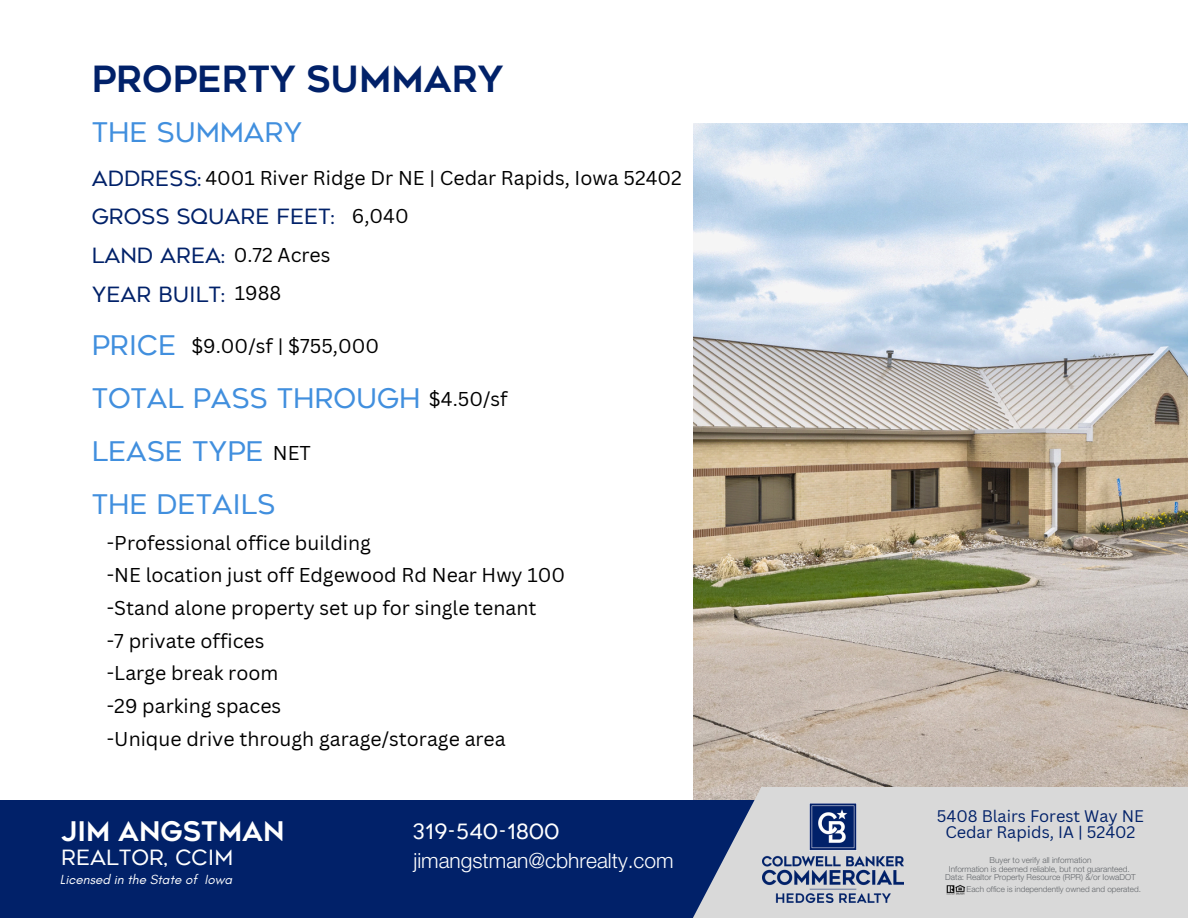
<style>
.page{position:relative;width:1188px;height:918px;background:#fff}
.page>*{position:absolute;margin:0;border:0;box-sizing:border-box;transform-origin:0 0}
.t1{font:700 36.15px "Geometos Neue";color:#012169}
.t2{font:27px "Geometos Neue";color:#418fde}
.t3{font:700 27px "Geometos Neue";color:#fff}
.t4{font:21px "Geometos Neue";color:#012169}
.t5{font:300 21px "Helvetica Neue LT Std";color:#fff}
.t6{font:21px "Geometos Neue";color:#fff}
.t7{font:19.5px/32.7px "Canva Sans";color:#000}
.t8{font:16.35px "Canva Sans";color:#012169}
.t9{font:italic 13.5px "Glacial Indifference";color:#fff}
.t10{font:300 8.25px "Helvetica Neue LT Std";color:#63666a}
.t11{font:300 8.1px "Helvetica Neue LT Std";color:#63666a}
.s1{font-family:"Geometos Neue";font-size:21px;color:#012169}
.s2{font-family:"Canva Sans";font-size:19.5px;color:#000}
</style>
<div class="page">
<img style="left:693px;top:124px;width:495px;height:663px">
<div style="left:0;top:800px;width:830px;height:118px;background:#012169"></div>
<svg style="left:693px;top:787px;width:68px;height:131px"></svg>
<div style="left:761px;top:787px;width:427px;height:131px;background:#d9d9d9"></div>
<svg style="left:946px;top:885px;width:20px;height:10px"></svg>
<img style="left:763px;top:804px;width:140px;height:99px">
<h1 class="t1" style="left:92px;top:59px;width:413px">PROPERTY SUMMARY</h1>
<h3 class="t2" style="left:92px;top:117px;width:212px">THE SUMMARY</h3>
<h5 class="t7" style="left:92px;top:161px;width:592px"><span class="s1">ADDRESS:</span> 4001 River Ridge Dr NE | Cedar Rapids, Iowa 52402</h5>
<h5 class="t4" style="left:92px;top:205px;width:245px">GROSS SQUARE FEET:</h5>
<h5 class="t4" style="left:92px;top:244px;width:240px">LAND AREA: <span class="s2">0.72 Acres</span></h5>
<h5 class="t4" style="left:92px;top:282px;width:135px">YEAR BUILT:</h5>
<h5 class="t7" style="left:352px;top:200px;width:58px">6,040</h5>
<h5 class="t7" style="left:235px;top:276px;width:48px">1988</h5>
<p class="t2" style="left:92px;top:330px;width:86px">PRICE</p>
<p class="t7" style="left:191px;top:329px;width:189px">$9.00/sf | $755,000</p>
<p class="t2" style="left:92px;top:383px;width:330px">TOTAL PASS THROUGH</p>
<h2 class="t7" style="left:429px;top:382px;width:80px">$4.50/sf</h2>
<p class="t2" style="left:92px;top:436px;width:173px">LEASE TYPE</p>
<p class="t7" style="left:273px;top:436px;width:39px">NET</p>
<h3 class="t2" style="left:92px;top:489px;width:185px">THE DETAILS</h3>
<p class="t7" style="left:107px;top:526px;width:460px">-Professional office building<br>-NE location just off Edgewood Rd Near Hwy 100</p>
<h3 class="t7" style="left:107px;top:591px;width:431px">-Stand alone property set up for single tenant -7 private offices<br>-Large break room<br>-29 parking spaces<br>-Unique drive through garage/storage area</h3>
<p class="t3" style="left:61px;top:816px;width:225px">JIM ANGSTMAN</p>
<p class="t6" style="left:61px;top:845px;width:173px">REALTOR, CCIM</p>
<p class="t9" style="left:60px;top:871px;width:174px">Licensed in the State of Iowa</p>
<p class="t6" style="left:412px;top:820px;width:149px">319-540-1800</p>
<p class="t5" style="left:413px;top:853px;width:262px">jimangstman@cbhrealty.com</p>
<p class="t8" style="left:937px;top:804px;width:209px">5408 Blairs Forest Way NE</p>
<h3 class="t8" style="left:945px;top:821px;width:192px">Cedar Rapids, IA | 52402</h3>
<h3 class="t10" style="left:990px;top:857px;width:103px">Buyer to verify all information</h3>
<h5 class="t10" style="left:945px;top:874px;width:192px">Data: Realtor Property Resource (RPR) &amp;/or IowaDOT</h5>
<p class="t10" style="left:949px;top:866px;width:182px">Information is deemed reliable, but not guaranteed.</p>
<p class="t11" style="left:967px;top:886px;width:176px">Each office is independently owned and operated.</p>
</div>
